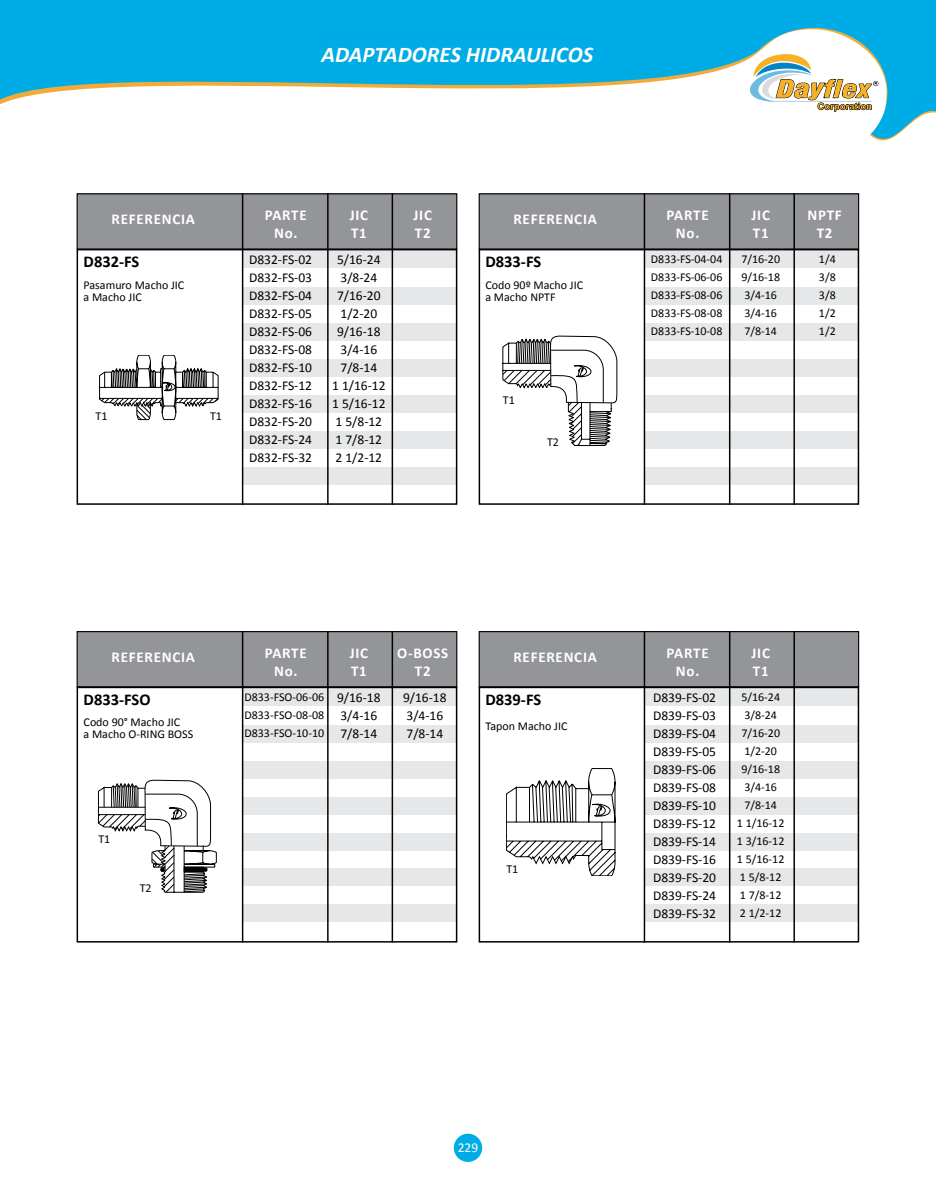
<style>
.page{position:relative;width:936px;height:1191px;background:#fff}
.page>*{position:absolute;margin:0;border:0;box-sizing:border-box;transform-origin:0 0}
.t1{font:italic 700 22.5px "Calibri";color:#fff}
.t2{font:700 16.5px "Calibri";color:#000}
.t3{font:700 15px/18px "Calibri";letter-spacing:.05em;color:#fff;text-align:center}
.t4{font:13.5px/18px "Calibri";color:#000;text-align:justify}
.t5{font:13.5px "Calibri";color:#fff}
.t6{font:12px/18px "Calibri";color:#000}
</style>
<div class="page">
<svg style="left:0;top:0;width:935px;height:140px;fill:#00ace5"></svg>
<div style="left:454px;top:1133px;width:28px;height:29px;background:#00ace5;border-radius:50%"></div>
<div style="left:77px;top:194px;width:380px;height:55px;background:#939598"></div>
<div style="left:77px;top:193px;width:380px;height:57px;border:1px solid #000"></div>
<div style="left:77px;top:631px;width:380px;height:56px;background:#939598"></div>
<div style="left:77px;top:631px;width:380px;height:56px;border:1px solid #000"></div>
<div style="left:479px;top:194px;width:379px;height:55px;background:#939598"></div>
<div style="left:478px;top:193px;width:381px;height:57px;border:1px solid #000"></div>
<div style="left:479px;top:631px;width:379px;height:56px;background:#939598"></div>
<div style="left:478px;top:631px;width:381px;height:56px;border:1px solid #000"></div>
<div style="left:243px;top:250px;width:213px;height:18px;background:#e6e7e8"></div>
<div style="left:243px;top:688px;width:213px;height:17px;background:#e6e7e8"></div>
<div style="left:644px;top:250px;width:214px;height:18px;background:#e6e7e8"></div>
<div style="left:644px;top:688px;width:214px;height:17px;background:#e6e7e8"></div>
<div style="left:243px;top:287px;width:213px;height:18px;background:#e6e7e8"></div>
<div style="left:243px;top:725px;width:213px;height:18px;background:#e6e7e8"></div>
<div style="left:644px;top:287px;width:214px;height:18px;background:#e6e7e8"></div>
<div style="left:644px;top:725px;width:214px;height:18px;background:#e6e7e8"></div>
<div style="left:243px;top:323px;width:213px;height:18px;background:#e6e7e8"></div>
<div style="left:243px;top:761px;width:213px;height:18px;background:#e6e7e8"></div>
<div style="left:644px;top:323px;width:214px;height:18px;background:#e6e7e8"></div>
<div style="left:644px;top:761px;width:214px;height:18px;background:#e6e7e8"></div>
<div style="left:243px;top:359px;width:213px;height:18px;background:#e6e7e8"></div>
<div style="left:243px;top:797px;width:213px;height:17px;background:#e6e7e8"></div>
<div style="left:644px;top:359px;width:214px;height:18px;background:#e6e7e8"></div>
<div style="left:644px;top:797px;width:214px;height:17px;background:#e6e7e8"></div>
<div style="left:243px;top:395px;width:213px;height:18px;background:#e6e7e8"></div>
<div style="left:243px;top:832px;width:213px;height:18px;background:#e6e7e8"></div>
<div style="left:644px;top:395px;width:214px;height:18px;background:#e6e7e8"></div>
<div style="left:644px;top:832px;width:214px;height:18px;background:#e6e7e8"></div>
<div style="left:243px;top:430px;width:213px;height:18px;background:#e6e7e8"></div>
<div style="left:243px;top:868px;width:213px;height:18px;background:#e6e7e8"></div>
<div style="left:644px;top:430px;width:214px;height:18px;background:#e6e7e8"></div>
<div style="left:644px;top:868px;width:214px;height:18px;background:#e6e7e8"></div>
<div style="left:242px;top:466px;width:214px;height:18px;background:#e6e7e8"></div>
<div style="left:242px;top:904px;width:214px;height:18px;background:#e6e7e8"></div>
<div style="left:644px;top:466px;width:213px;height:18px;background:#e6e7e8"></div>
<div style="left:644px;top:904px;width:213px;height:18px;background:#e6e7e8"></div>
<hr style="left:242px;top:193px;width:1px;height:312px;background:#000">
<hr style="left:242px;top:631px;width:1px;height:311px;background:#000">
<hr style="left:643px;top:193px;width:2px;height:312px;background:#000">
<hr style="left:643px;top:631px;width:2px;height:311px;background:#000">
<hr style="left:327px;top:193px;width:1px;height:312px;background:#000">
<hr style="left:327px;top:631px;width:1px;height:311px;background:#000">
<hr style="left:729px;top:193px;width:1px;height:312px;background:#000">
<hr style="left:729px;top:631px;width:1px;height:311px;background:#000">
<hr style="left:391px;top:193px;width:2px;height:312px;background:#000">
<hr style="left:391px;top:631px;width:2px;height:311px;background:#000">
<hr style="left:793px;top:193px;width:1px;height:312px;background:#000">
<hr style="left:793px;top:631px;width:1px;height:311px;background:#000">
<div style="left:77px;top:249px;width:380px;height:256px;border:2px solid #000"></div>
<div style="left:77px;top:686px;width:380px;height:256px;border:2px solid #000"></div>
<div style="left:478px;top:249px;width:381px;height:256px;border:2px solid #000"></div>
<div style="left:478px;top:686px;width:381px;height:256px;border:2px solid #000"></div>
<svg style="left:99px;top:355px;width:120px;height:65px"></svg>
<svg style="left:98px;top:780px;width:119px;height:113px"></svg>
<svg style="left:502px;top:336px;width:116px;height:110px"></svg>
<svg style="left:506px;top:768px;width:109px;height:108px"></svg>
<h1 class="t1" style="left:321px;top:40px;width:273px">ADAPTADORES HIDRAULICOS</h1>
<p class="t3" style="left:112px;top:209px;width:85px">REFERENCIA</p>
<p class="t3" style="left:265px;top:205px;width:44px">PARTE<br>No.</p>
<p class="t3" style="left:350px;top:205px;width:20px;text-align:left">JIC<br>T1</p>
<p class="t3" style="left:413px;top:205px;width:20px;text-align:left">JIC<br>T2</p>
<p class="t3" style="left:513px;top:209px;width:85px">REFERENCIA</p>
<p class="t3" style="left:666px;top:205px;width:44px">PARTE<br>No.</p>
<p class="t3" style="left:751px;top:205px;width:20px;text-align:left">JIC<br>T1</p>
<p class="t3" style="left:807px;top:205px;width:36px">NPTF<br>T2</p>
<p class="t2" style="left:84px;top:251px;width:57px">D832-FS</p>
<p class="t6" style="left:84px;top:278px;width:102px;line-height:12px">Pasamuro Macho JIC a Macho JIC</p>
<p class="t6" style="left:96px;top:406px;width:13px">T1</p>
<p class="t6" style="left:210px;top:406px;width:13px">T1</p>
<p class="t4" style="left:249px;top:250px;width:64px">D832-FS-02<br>D832-FS-03<br>D832-FS-04<br>D832-FS-05<br>D832-FS-06<br>D832-FS-08<br>D832-FS-10<br>D832-FS-12<br>D832-FS-16<br>D832-FS-20<br>D832-FS-24<br>D832-FS-32</p>
<p class="t4" style="left:332px;top:250px;width:55px;text-align:center">5/16-24<br>3/8-24<br>7/16-20<br>1/2-20<br>9/16-18<br>3/4-16<br>7/8-14<br>1 1/16-12<br>1 5/16-12<br>1 5/8-12<br>1 7/8-12<br>2 1/2-12</p>
<p class="t2" style="left:485px;top:251px;width:57px">D833-FS</p>
<p class="t6" style="left:485px;top:278px;width:99px;line-height:12px">Codo 90º Macho JIC a Macho NPTF</p>
<p class="t6" style="left:503px;top:390px;width:13px">T1</p>
<p class="t6" style="left:547px;top:432px;width:13px">T2</p>
<p class="t6" style="left:651px;top:249px;width:73px;text-align:justify">D833-FS-04-04<br>D833-FS-06-06<br>D833-FS-08-06<br>D833-FS-08-08<br>D833-FS-10-08</p>
<p class="t6" style="left:741px;top:249px;width:40px">7/16-20<br>9/16-18<br>3/4-16<br>3/4-16<br>7/8-14</p>
<p class="t6" style="left:818px;top:249px;width:18px;text-align:justify">1/4<br>3/8<br>3/8<br>1/2<br>1/2</p>
<p class="t3" style="left:112px;top:647px;width:85px">REFERENCIA</p>
<p class="t2" style="left:84px;top:689px;width:68px">D833-FSO</p>
<p class="t6" style="left:84px;top:716px;width:111px;line-height:12px">Codo 90° Macho JIC<br>a Macho O-RING BOSS</p>
<p class="t6" style="left:98px;top:829px;width:13px">T1</p>
<p class="t6" style="left:140px;top:878px;width:13px">T2</p>
<p class="t3" style="left:265px;top:643px;width:44px">PARTE<br>No.</p>
<p class="t6" style="left:244px;top:687px;width:81px;text-align:justify">D833-FSO-06-06<br>D833-FSO-08-08<br>D833-FSO-10-10</p>
<p class="t3" style="left:350px;top:643px;width:20px;text-align:left">JIC<br>T1</p>
<p class="t3" style="left:397px;top:643px;width:53px">O-BOSS<br>T2</p>
<p class="t4" style="left:337px;top:687px;width:45px;text-align:left">9/16-18<br>3/4-16<br>7/8-14</p>
<p class="t4" style="left:403px;top:687px;width:45px;text-align:left">9/16-18<br>3/4-16<br>7/8-14</p>
<p class="t3" style="left:513px;top:647px;width:85px">REFERENCIA</p>
<p class="t2" style="left:485px;top:689px;width:57px">D839-FS</p>
<p class="t6" style="left:485px;top:716px;width:83px">Tapon Macho JIC</p>
<p class="t6" style="left:506px;top:860px;width:13px">T1</p>
<p class="t3" style="left:666px;top:643px;width:44px">PARTE<br>No.</p>
<p class="t4" style="left:653px;top:687px;width:64px">D839-FS-02<br>D839-FS-03<br>D839-FS-04<br>D839-FS-05<br>D839-FS-06<br>D839-FS-08<br>D839-FS-10<br>D839-FS-12<br>D839-FS-14<br>D839-FS-16<br>D839-FS-20<br>D839-FS-24<br>D839-FS-32</p>
<p class="t3" style="left:751px;top:643px;width:20px;text-align:left">JIC<br>T1</p>
<p class="t6" style="left:736px;top:687px;width:49px;text-align:center">5/16-24<br>3/8-24<br>7/16-20<br>1/2-20<br>9/16-18<br>3/4-16<br>7/8-14<br>1 1/16-12<br>1 3/16-12<br>1 5/16-12<br>1 5/8-12<br>1 7/8-12<br>2 1/2-12</p>
<p class="t5" style="left:457px;top:1139px;width:22px">229</p>
</div>
